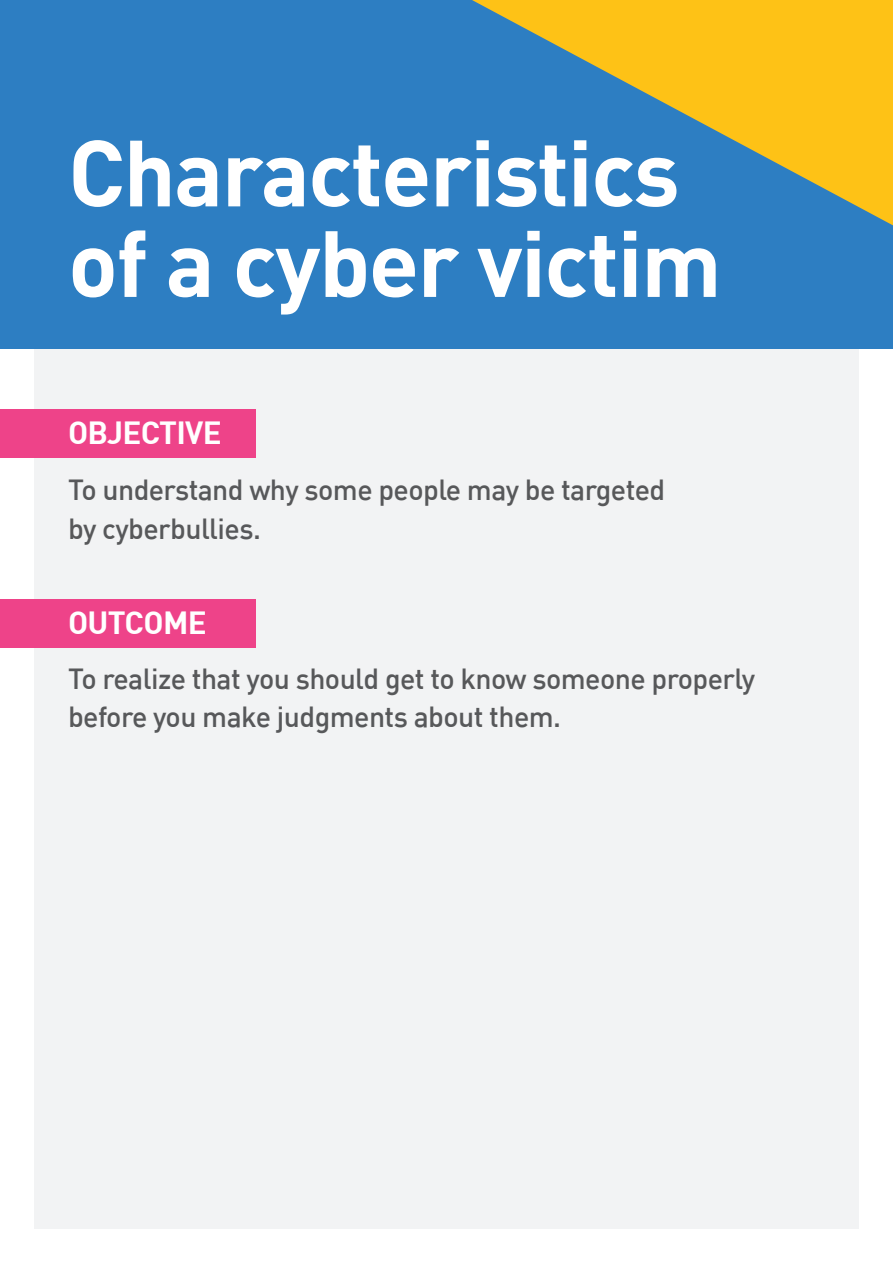
<style>
.page{position:relative;width:893px;height:1263px;background:#fff}
.page>*{position:absolute;margin:0;border:0;box-sizing:border-box;transform-origin:0 0}
.t1{font:700 92.25px/90.6px "DIN";letter-spacing:-.02em;color:#fff}
.t2{font:700 31.35px "DIN";letter-spacing:-.02em;color:#fff}
.t3{font:500 28.5px/38.5px "DIN";letter-spacing:-.02em;color:#57585a}
</style>
<div class="page">
<div style="left:34px;top:34px;width:825px;height:1195px;background:#f2f3f4"></div>
<div style="left:0;top:0;width:893px;height:349px;background:#2d7ec2"></div>
<div style="left:0;top:409px;width:255px;height:49px;background:#ee4389"></div>
<svg style="left:472px;top:0;width:421px;height:225px"></svg>
<div style="left:0;top:600px;width:255px;height:48px;background:#ee4389"></div>
<p class="t1" style="left:68px;top:124px;width:655px">Characteristics of a cyber victim</p>
<p class="t2" style="left:68px;top:412px;width:155px">OBJECTIVE</p>
<p class="t3" style="left:68px;top:470px;width:599px">To understand why some people may be targeted by cyberbullies.</p>
<p class="t2" style="left:68px;top:602px;width:140px">OUTCOME</p>
<p class="t3" style="left:68px;top:659px;width:689px;line-height:37.5px">To realize that you should get to know someone properly before you make judgments about them.</p>
</div>
